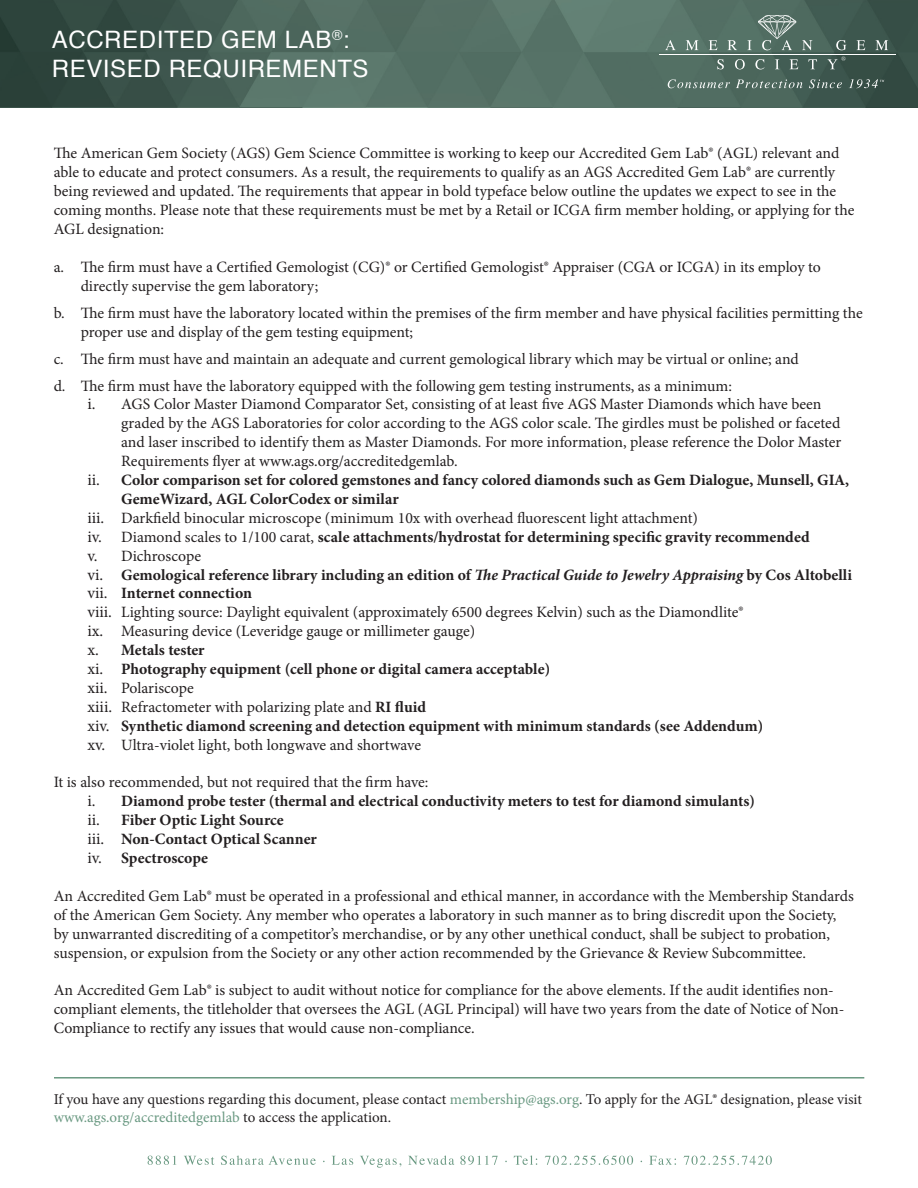
<style>
.page{position:relative;width:918px;height:1188px;background:#fff}
.page>*{position:absolute;margin:0;border:0;box-sizing:border-box;transform-origin:0 0}
.t1{font:24px/28.8px "Helvetica";letter-spacing:.025em;color:#fff}
.roman_bullets{font:15.75px/18.9px "Minion Pro";color:#231f20}
.t2{font:700 15.75px/18.9px "Minion Pro";color:#231f20}
.t3{font:15px/18px "Minion Pro";color:#231f20}
.s1{font-size:16.5px}
.s2{font-weight:400;font-size:16.5px}
.s3{font-weight:400}
.s4{font-style:italic}
.s5{font-weight:700}
.s6{color:#6a9982}
</style>
<div class="page">
<img style="left:0;top:0;width:918px;height:107px">
<svg style="left:148px;top:1156px;width:28px;height:9px"></svg>
<svg style="left:184px;top:1156px;width:30px;height:9px"></svg>
<svg style="left:221px;top:1156px;width:95px;height:9px"></svg>
<svg style="left:332px;top:1156px;width:21px;height:9px"></svg>
<svg style="left:360px;top:1156px;width:41px;height:12px"></svg>
<svg style="left:408px;top:1156px;width:46px;height:9px"></svg>
<svg style="left:460px;top:1156px;width:38px;height:9px"></svg>
<svg style="left:514px;top:1155px;width:23px;height:10px"></svg>
<svg style="left:545px;top:1155px;width:88px;height:10px"></svg>
<svg style="left:649px;top:1156px;width:27px;height:9px"></svg>
<svg style="left:684px;top:1155px;width:88px;height:10px"></svg>
<svg style="left:668px;top:79px;width:62px;height:9px"></svg>
<svg style="left:736px;top:79px;width:67px;height:9px"></svg>
<svg style="left:809px;top:79px;width:33px;height:9px"></svg>
<svg style="left:849px;top:79px;width:35px;height:12px"></svg>
<hr style="left:659px;top:54px;width:236px;height:1px;background:#fff">
<svg style="left:665px;top:40px;width:11px;height:10px"></svg>
<svg style="left:686px;top:40px;width:12px;height:10px"></svg>
<svg style="left:709px;top:40px;width:8px;height:10px"></svg>
<svg style="left:728px;top:40px;width:9px;height:10px"></svg>
<svg style="left:747px;top:40px;width:5px;height:10px"></svg>
<svg style="left:758px;top:15px;width:38px;height:35px"></svg>
<svg style="left:802px;top:40px;width:11px;height:10px"></svg>
<svg style="left:836px;top:40px;width:10px;height:10px"></svg>
<svg style="left:857px;top:40px;width:8px;height:10px"></svg>
<svg style="left:875px;top:40px;width:13px;height:10px"></svg>
<svg style="left:717px;top:59px;width:7px;height:10px"></svg>
<svg style="left:735px;top:59px;width:10px;height:10px"></svg>
<svg style="left:755px;top:59px;width:9px;height:10px"></svg>
<svg style="left:775px;top:59px;width:4px;height:10px"></svg>
<svg style="left:790px;top:59px;width:8px;height:10px"></svg>
<svg style="left:808px;top:59px;width:9px;height:10px"></svg>
<svg style="left:827px;top:57px;width:18px;height:12px"></svg>
<hr style="left:54px;top:1077px;width:810px;height:2px;background:#6a9982">
<h1 class="t1" style="left:52px;top:26px;width:318px">ACCREDITED GEM LAB<sup>®</sup>:<br>REVISED REQUIREMENTS</h1>
<p class="roman_bullets" style="left:54px;top:144px;width:802px">The American Gem Society (AGS) Gem Science Committee is working to keep our Accredited Gem Lab® (AGL) relevant and able to educate and protect consumers. As a result, the requirements to qualify as an AGS Accredited Gem Lab® are currently being reviewed and updated. The requirements that appear in bold typeface below outline the updates we expect to see in the coming months. Please note that these requirements must be met by a Retail or ICGA firm member holding, or applying for the AGL designation:</p>
<p class="roman_bullets" style="left:81px;top:257px;width:742px;text-indent:-27px">a. The firm must have a Certified Gemologist (CG)® or Certified Gemologist® Appraiser (CGA or ICGA) in its employ to directly supervise the gem laboratory;</p>
<p class="roman_bullets" style="left:81px;top:303px;width:784px;text-indent:-27px">b. The firm must have the laboratory located within the premises of the firm member and have physical facilities permitting the proper use and display of the gem testing equipment;</p>
<p class="roman_bullets" style="left:54px;top:349px;width:747px">c. The firm must have and maintain an adequate and current gemological library which may be virtual or online; and</p>
<p class="roman_bullets" style="left:54px;top:376px;width:680px">d. The firm must have the laboratory equipped with the following gem testing instruments, as a minimum:</p>
<p class="roman_bullets" style="left:121px;top:395px;width:722px;text-indent:-34px"><span class="s1">i.</span> AGS Color Master Diamond Comparator Set, consisting of at least five AGS Master Diamonds which have been graded by the AGS Laboratories for color according to the AGS color scale. The girdles must be polished or faceted and laser inscribed to identify them as Master Diamonds. For more information, please reference the Dolor Master Requirements flyer at www.ags.org/accreditedgemlab.</p>
<p class="t2" style="left:121px;top:470px;width:730px;text-indent:-34px"><span class="s2">ii.</span> Color comparison set for colored gemstones and fancy colored diamonds such as Gem Dialogue, Munsell, GIA,<br>GemeWizard, AGL ColorCodex or similar</p>
<p class="roman_bullets" style="left:87px;top:508px;width:612px"><span class="s1">iii.</span> Darkfield binocular microscope (minimum 10x with overhead fluorescent light attachment)</p>
<p class="t2" style="left:87px;top:527px;width:724px"><span class="s2">iv.</span> <span class="s3">Diamond scales to 1/100 carat,</span> scale attachments/hydrostat for determining specific gravity recommended</p>
<p class="roman_bullets" style="left:87px;top:546px;width:115px"><span class="s1">v.</span> Dichroscope</p>
<p class="t2" style="left:87px;top:565px;width:766px"><span class="s2">vi.</span> Gemological reference library including an edition of <span class="s4">The Practical Guide to Jewelry Appraising</span> by Cos Altobelli</p>
<p class="t2" style="left:87px;top:584px;width:166px"><span class="s2">vii.</span> Internet connection</p>
<p class="roman_bullets" style="left:87px;top:603px;width:658px"><span class="s1">viii.</span> Lighting source: Daylight equivalent (approximately 6500 degrees Kelvin) such as the Diamondlite®</p>
<p class="roman_bullets" style="left:87px;top:622px;width:389px"><span class="s1">ix.</span> Measuring device (Leveridge gauge or millimeter gauge)</p>
<p class="t2" style="left:87px;top:640px;width:119px"><span class="s2">x.</span> Metals tester</p>
<p class="t2" style="left:87px;top:659px;width:464px"><span class="s2">xi.</span> Photography equipment (cell phone or digital camera acceptable)</p>
<p class="roman_bullets" style="left:87px;top:679px;width:108px"><span class="s1">xii.</span> Polariscope</p>
<p class="roman_bullets" style="left:87px;top:697px;width:340px"><span class="s1">xiii.</span> Refractometer with polarizing plate and <span class="s5">RI fluid</span></p>
<p class="t2" style="left:87px;top:716px;width:677px"><span class="s2">xiv.</span> Synthetic diamond screening and detection equipment with minimum standards (see Addendum)</p>
<p class="roman_bullets" style="left:87px;top:735px;width:335px"><span class="s1">xv.</span> Ultra-violet light, both longwave and shortwave</p>
<p class="roman_bullets" style="left:54px;top:773px;width:376px">It is also recommended, but not required that the firm have:</p>
<p class="t2" style="left:87px;top:792px;width:669px"><span class="s2">i.</span> Diamond probe tester (thermal and electrical conductivity meters to test for diamond simulants)</p>
<p class="t2" style="left:87px;top:811px;width:198px"><span class="s2">ii.</span> Fiber Optic Light Source</p>
<p class="t2" style="left:87px;top:829px;width:231px"><span class="s2">iii.</span> Non-Contact Optical Scanner</p>
<p class="t2" style="left:87px;top:848px;width:122px"><span class="s2">iv.</span> Spectroscope</p>
<p class="roman_bullets" style="left:54px;top:886px;width:802px">An Accredited Gem Lab® must be operated in a professional and ethical manner, in accordance with the Membership Standards of the American Gem Society. Any member who operates a laboratory in such manner as to bring discredit upon the Society, by unwarranted discrediting of a competitor’s merchandise, or by any other unethical conduct, shall be subject to probation, suspension, or expulsion from the Society or any other action recommended by the Grievance &amp; Review Subcommittee.</p>
<p class="roman_bullets" style="left:54px;top:981px;width:792px">An Accredited Gem Lab® is subject to audit without notice for compliance for the above elements. If the audit identifies non&shy;compliant elements, the titleholder that oversees the AGL (AGL Principal) will have two years from the date of Notice of Non-<br>Compliance to rectify any issues that would cause non-compliance.</p>
<p class="t3" style="left:54px;top:1090px;width:810px">If you have any questions regarding this document, please contact <span class="s6">membership@ags.org</span>. To apply for the AGL® designation, please visit <span class="s6">www.ags.org/accreditedgemlab</span> to access the application.</p>
</div>
